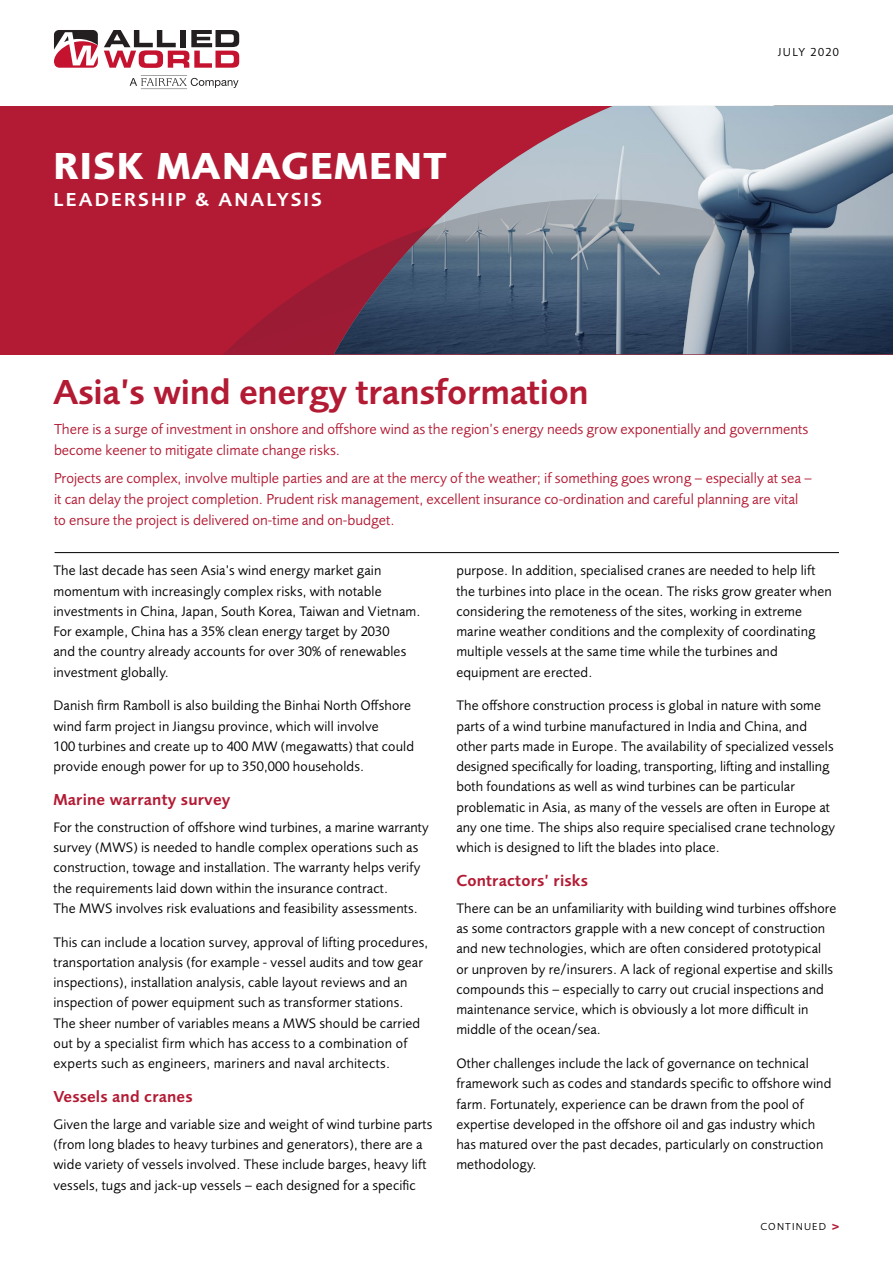
<style>
.page{position:relative;width:893px;height:1263px;background:#fff}
.page>*{position:absolute;margin:0;border:0;box-sizing:border-box;transform-origin:0 0}
.t1{font:700 39px "Foundry Sans";letter-spacing:.03em;color:#fff}
.t2{font:600 36px "Foundry Sans";letter-spacing:-.01em;color:#b31b34}
.t3{font:600 19.5px "Foundry Sans";letter-spacing:.11em;color:#fff}
.t4{font:600 16.5px "Foundry Sans";letter-spacing:.01em;color:#b31b34}
.t5{font:15px/21px "Foundry Sans";color:#b31b34}
.t6{font:14.25px/20.2px "Foundry Sans";letter-spacing:.01em;color:#000}
.t7{font:12px "Foundry Sans";letter-spacing:.12em;color:#000}
.t8{font:10.5px "Foundry Sans";letter-spacing:.11em;color:#000}
.s1{font-weight:700;font-size:12px;color:#b31b34}
</style>
<div class="page">
<svg style="left:104px;top:30px;width:135px;height:38px"></svg>
<svg style="left:53px;top:30px;width:45px;height:38px"></svg>
<svg style="left:130px;top:75px;width:108px;height:14px"></svg>
<hr style="left:55px;top:552px;width:784px;height:1px;background:#000">
<div style="left:0;top:106px;width:893px;height:248px;background:#b31b34"></div>
<img style="left:480px;top:106px;width:413px;height:78px">
<svg style="left:224px;top:184px;width:669px;height:170px"></svg>
<h1 class="t1" style="left:54px;top:143px;width:394px">RISK MANAGEMENT</h1>
<h3 class="t3" style="left:54px;top:188px;width:270px">LEADERSHIP &amp; ANALYSIS</h3>
<h2 class="t2" style="left:53px;top:371px;width:537px">Asia’s wind energy transformation</h2>
<p class="t7" style="left:778px;top:46px;width:63px">JULY 2020</p>
<p class="t5" style="left:54px;top:418px;width:756px">There is a surge of investment in onshore and offshore wind as the region’s energy needs grow exponentially and governments become keener to mitigate climate change risks.</p>
<p class="t5" style="left:54px;top:467px;width:760px">Projects are complex, involve multiple parties and are at the mercy of the weather; if something goes wrong – especially at sea – it can delay the project completion. Prudent risk management, excellent insurance co-ordination and careful planning are vital to ensure the project is delivered on-time and on-budget.</p>
<p class="t6" style="left:53px;top:561px;width:368px">The last decade has seen Asia’s wind energy market gain momentum with increasingly complex risks, with notable investments in China, Japan, South Korea, Taiwan and Vietnam.<br>For example, China has a 35% clean energy target by 2030<br>and the country already accounts for over 30% of renewables investment globally.</p>
<p class="t6" style="left:53px;top:696px;width:362px">Danish firm Ramboll is also building the Binhai North Offshore wind farm project in Jiangsu province, which will involve<br>100 turbines and create up to 400 MW (megawatts) that could provide enough power for up to 350,000 households.</p>
<p class="t4" style="left:53px;top:790px;width:178px">Marine warranty survey</p>
<p class="t6" style="left:53px;top:817px;width:377px">For the construction of offshore wind turbines, a marine warranty survey (MWS) is needed to handle complex operations such as construction, towage and installation. The warranty helps verify the requirements laid down within the insurance contract.<br>The MWS involves risk evaluations and feasibility assessments.</p>
<p class="t6" style="left:53px;top:932px;width:376px">This can include a location survey, approval of lifting procedures, transportation analysis (for example - vessel audits and tow gear inspections), installation analysis, cable layout reviews and an inspection of power equipment such as transformer stations.<br>The sheer number of variables means a MWS should be carried out by a specialist firm which has access to a combination of experts such as engineers, mariners and naval architects.</p>
<p class="t4" style="left:53px;top:1087px;width:141px">Vessels and cranes</p>
<p class="t6" style="left:53px;top:1114px;width:381px">Given the large and variable size and weight of wind turbine parts (from long blades to heavy turbines and generators), there are a wide variety of vessels involved. These include barges, heavy lift vessels, tugs and jack-up vessels – each designed for a specific</p>
<p class="t6" style="left:456px;top:561px;width:377px">purpose. In addition, specialised cranes are needed to help lift the turbines into place in the ocean. The risks grow greater when considering the remoteness of the sites, working in extreme marine weather conditions and the complexity of coordinating multiple vessels at the same time while the turbines and equipment are erected.</p>
<p class="t6" style="left:456px;top:696px;width:380px">The offshore construction process is global in nature with some parts of a wind turbine manufactured in India and China, and other parts made in Europe. The availability of specialized vessels designed specifically for loading, transporting, lifting and installing both foundations as well as wind turbines can be particular problematic in Asia, as many of the vessels are often in Europe at any one time. The ships also require specialised crane technology which is designed to lift the blades into place.</p>
<p class="t4" style="left:456px;top:871px;width:133px">Contractors’ risks</p>
<p class="t6" style="left:456px;top:898px;width:382px">There can be an unfamiliarity with building wind turbines offshore as some contractors grapple with a new concept of construction and new technologies, which are often considered prototypical or unproven by re/insurers. A lack of regional expertise and skills compounds this – especially to carry out crucial inspections and maintenance service, which is obviously a lot more difficult in middle of the ocean/sea.</p>
<p class="t6" style="left:456px;top:1053px;width:377px">Other challenges include the lack of governance on technical framework such as codes and standards specific to offshore wind farm. Fortunately, experience can be drawn from the pool of expertise developed in the offshore oil and gas industry which has matured over the past decades, particularly on construction methodology.</p>
<p class="t8" style="left:761px;top:1221px;width:80px">CONTINUED <span class="s1">&gt;</span></p>
</div>
